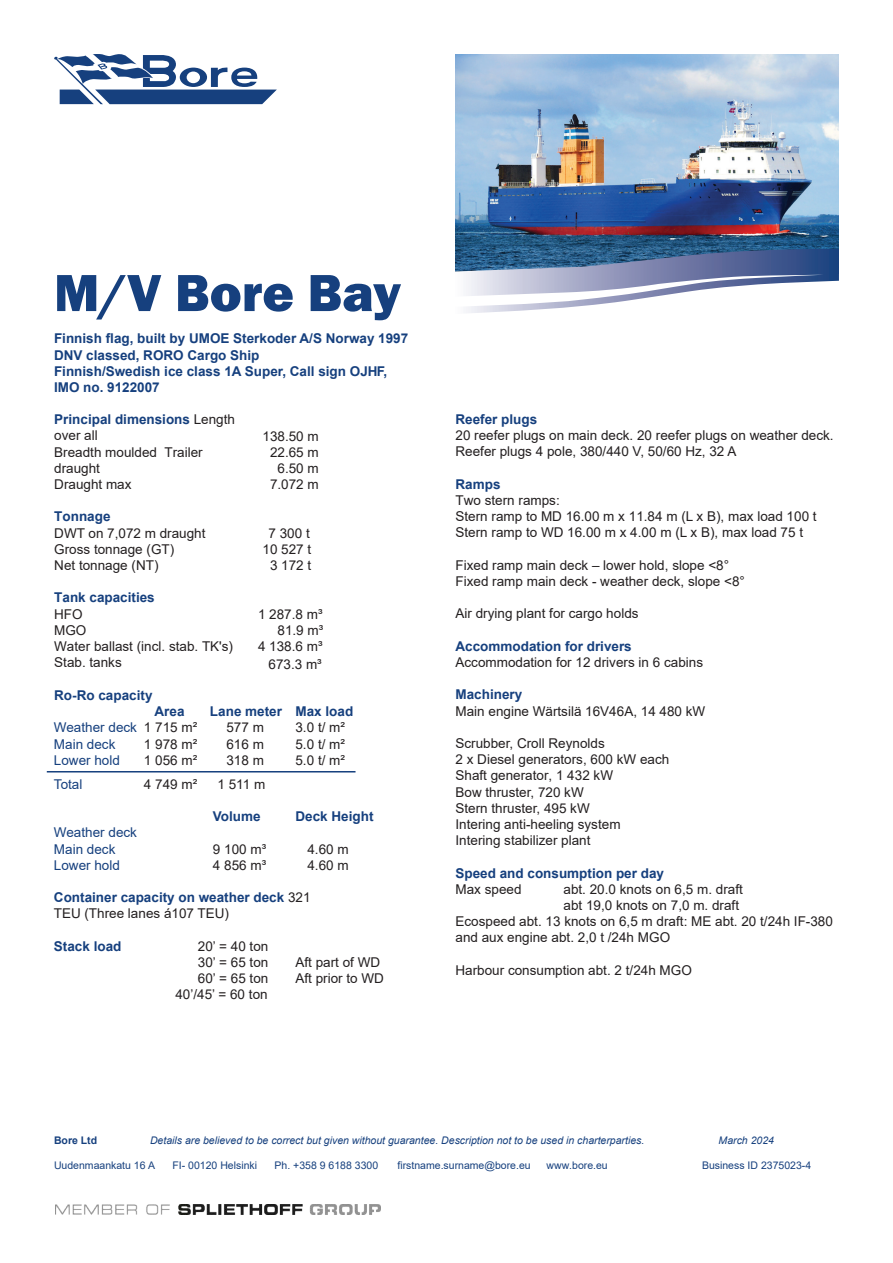
<style>
.page{position:relative;width:893px;height:1263px;background:#fff}
.page>*{position:absolute;margin:0;border:0;box-sizing:border-box;transform-origin:0 0}
.t1{font:800 54px "Franklin Gothic";color:#16407e}
.t2{font:13.5px/16.2px "Arial";color:#231f20}
.t3{font:700 13.5px/16.2px "Arial";color:#16407e}
.t4{font:13.5px/16.2px "Arial";color:#16407e}
.t5{font:10.5px "Arial";color:#16407e}
.t6{font:italic 10.5px "Arial";color:#16407e}
.t7{font:700 10.5px "Arial";color:#16407e}
.s1{font-weight:700;color:#16407e}
.s2{color:#231f20}
.s3{font-weight:400;color:#231f20}
</style>
<div class="page">
<svg style="left:54px;top:54px;width:223px;height:50px"></svg>
<img style="left:455px;top:54px;width:384px;height:195px">
<hr style="left:47px;top:771px;width:309px;height:1px;background:#16407e">
<svg style="left:455px;top:249px;width:384px;height:64px"></svg>
<img style="left:56px;top:1204px;width:324px;height:10px">
<h1 class="t1" style="left:54px;top:258px;width:348px">M/V Bore Bay</h1>
<p class="t3" style="left:54px;top:331px;width:356px">Finnish flag, built by UMOE Sterkoder A/S Norway 1997<br>DNV classed, RORO Cargo Ship<br>Finnish/Swedish ice class 1A Super, Call sign OJHF, IMO no. 9122007</p>
<p class="t2" style="left:262px;top:428px;width:58px;text-align:right">138.50 m<br>22.65 m<br>6.50 m<br>7.072 m</p>
<p class="t2" style="left:262px;top:525px;width:50px;text-align:center">7 300 t<br>10 527 t<br>3 172 t</p>
<p class="t2" style="left:258px;top:606px;width:67px;text-align:right">1 287.8 m³<br>81.9 m³<br>4 138.6 m³</p>
<p class="t2" style="left:54px;top:411px;width:182px"><span class="s1">Principal dimensions</span> Length over all<br>Breadth moulded Trailer draught<br>Draught max</p>
<p class="t3" style="left:54px;top:509px;width:58px">Tonnage</p>
<p class="t2" style="left:54px;top:525px;width:153px">DWT on 7,072 m draught<br>Gross tonnage (GT)<br>Net tonnage (NT)</p>
<p class="t3" style="left:54px;top:590px;width:102px">Tank capacities</p>
<p class="t2" style="left:54px;top:606px;width:180px">HFO<br>MGO<br>Water ballast (incl. stab. TK's)<br>Stab. tanks</p>
<p class="t3" style="left:54px;top:687px;width:100px">Ro-Ro capacity</p>
<p class="t3" style="left:154px;top:703px;width:32px">Area</p>
<p class="t3" style="left:210px;top:703px;width:145px">Lane meter Max load</p>
<p class="t4" style="left:54px;top:719px;width:145px">Weather deck <span class="s2">1 715 m²</span></p>
<p class="t2" style="left:226px;top:719px;width:39px">577 m</p>
<p class="t2" style="left:295px;top:719px;width:51px">3.0 t/ m²</p>
<p class="t4" style="left:54px;top:736px;width:63px">Main deck</p>
<p class="t2" style="left:144px;top:736px;width:55px">1 978 m²</p>
<p class="t2" style="left:226px;top:736px;width:39px">616 m</p>
<p class="t2" style="left:295px;top:736px;width:51px">5.0 t/ m²</p>
<p class="t4" style="left:54px;top:752px;width:68px">Lower hold</p>
<p class="t2" style="left:144px;top:752px;width:55px">1 056 m²</p>
<p class="t2" style="left:226px;top:752px;width:39px">318 m</p>
<p class="t2" style="left:295px;top:752px;width:51px">5.0 t/ m²</p>
<p class="t4" style="left:54px;top:776px;width:30px">Total</p>
<p class="t2" style="left:144px;top:776px;width:55px">4 749 m²</p>
<p class="t2" style="left:217px;top:776px;width:49px">1 511 m</p>
<p class="t3" style="left:213px;top:808px;width:49px">Volume</p>
<p class="t3" style="left:295px;top:808px;width:80px">Deck Height</p>
<p class="t4" style="left:54px;top:824px;width:85px">Weather deck<br>Main deck</p>
<p class="t2" style="left:268px;top:656px;width:55px">673.3 m³</p>
<p class="t2" style="left:213px;top:841px;width:55px">9 100 m³</p>
<p class="t2" style="left:307px;top:841px;width:43px">4.60 m</p>
<p class="t4" style="left:54px;top:857px;width:68px">Lower hold</p>
<p class="t2" style="left:213px;top:857px;width:55px">4 856 m³</p>
<p class="t2" style="left:307px;top:857px;width:43px">4.60 m</p>
<p class="t3" style="left:54px;top:889px;width:258px">Container capacity on weather deck <span class="s3">321<br>TEU (Three lanes á107 TEU)</span></p>
<p class="t3" style="left:54px;top:938px;width:69px">Stack load</p>
<p class="t2" style="left:198px;top:938px;width:72px">20’ = 40 ton<br>30’ = 65 ton</p>
<p class="t2" style="left:295px;top:954px;width:86px">Aft part of WD</p>
<p class="t2" style="left:198px;top:970px;width:72px">60’ = 65 ton</p>
<p class="t2" style="left:295px;top:970px;width:90px">Aft prior to WD</p>
<p class="t2" style="left:175px;top:986px;width:94px">40’/45’ = 60 ton</p>
<p class="t3" style="left:455px;top:411px;width:83px">Reefer plugs</p>
<p class="t2" style="left:455px;top:427px;width:380px">20 reefer plugs on main deck. 20 reefer plugs on weather deck.<br>Reefer plugs 4 pole, 380/440 V, 50/60 Hz, 32 A</p>
<p class="t3" style="left:455px;top:476px;width:47px">Ramps</p>
<p class="t2" style="left:455px;top:492px;width:363px">Two stern ramps:<br>Stern ramp to MD 16.00 m x 11.84 m (L x B), max load 100 t<br>Stern ramp to WD 16.00 m x 4.00 m (L x B), max load 75 t</p>
<p class="t2" style="left:455px;top:557px;width:291px">Fixed ramp main deck – lower hold, slope &lt;8°<br>Fixed ramp main deck - weather deck, slope &lt;8°</p>
<p class="t2" style="left:455px;top:605px;width:185px">Air drying plant for cargo holds</p>
<p class="t3" style="left:455px;top:638px;width:178px">Accommodation for drivers</p>
<p class="t2" style="left:455px;top:654px;width:249px">Accommodation for 12 drivers in 6 cabins</p>
<p class="t3" style="left:455px;top:687px;width:68px">Machinery</p>
<p class="t2" style="left:455px;top:703px;width:251px">Main engine Wärtsilä 16V46A, 14 480 kW</p>
<p class="t2" style="left:455px;top:735px;width:215px">Scrubber, Croll Reynolds<br>2 x Diesel generators, 600 kW each<br>Shaft generator, 1 432 kW<br>Bow thruster, 720 kW<br>Stern thruster, 495 kW<br>Intering anti-heeling system<br>Intering stabilizer plant</p>
<p class="t3" style="left:455px;top:865px;width:210px">Speed and consumption per day</p>
<p class="t2" style="left:455px;top:881px;width:68px">Max speed</p>
<p class="t2" style="left:563px;top:881px;width:181px">abt. 20.0 knots on 6,5 m. draft</p>
<p class="t2" style="left:563px;top:897px;width:177px">abt 19,0 knots on 7,0 m. draft</p>
<p class="t2" style="left:455px;top:913px;width:379px">Ecospeed abt. 13 knots on 6,5 m draft: ME abt. 20 t/24h IF-380</p>
<p class="t2" style="left:455px;top:929px;width:216px">and aux engine abt. 2,0 t /24h MGO</p>
<p class="t2" style="left:455px;top:962px;width:238px">Harbour consumption abt. 2 t/24h MGO</p>
<p class="t7" style="left:54px;top:1133px;width:45px">Bore Ltd</p>
<p class="t6" style="left:150px;top:1133px;width:496px">Details are believed to be correct but given without guarantee. Description not to be used in charterparties.</p>
<p class="t6" style="left:719px;top:1133px;width:57px">March 2024</p>
<p class="t5" style="left:54px;top:1158px;width:103px">Uudenmaankatu 16 A</p>
<p class="t5" style="left:173px;top:1158px;width:86px">FI- 00120 Helsinki</p>
<p class="t5" style="left:275px;top:1158px;width:105px">Ph. +358 9 6188 3300</p>
<p class="t5" style="left:397px;top:1158px;width:135px">firstname.surname@bore.eu</p>
<p class="t5" style="left:546px;top:1158px;width:63px">www.bore.eu</p>
<p class="t5" style="left:702px;top:1158px;width:111px">Business ID 2375023-4</p>
</div>
